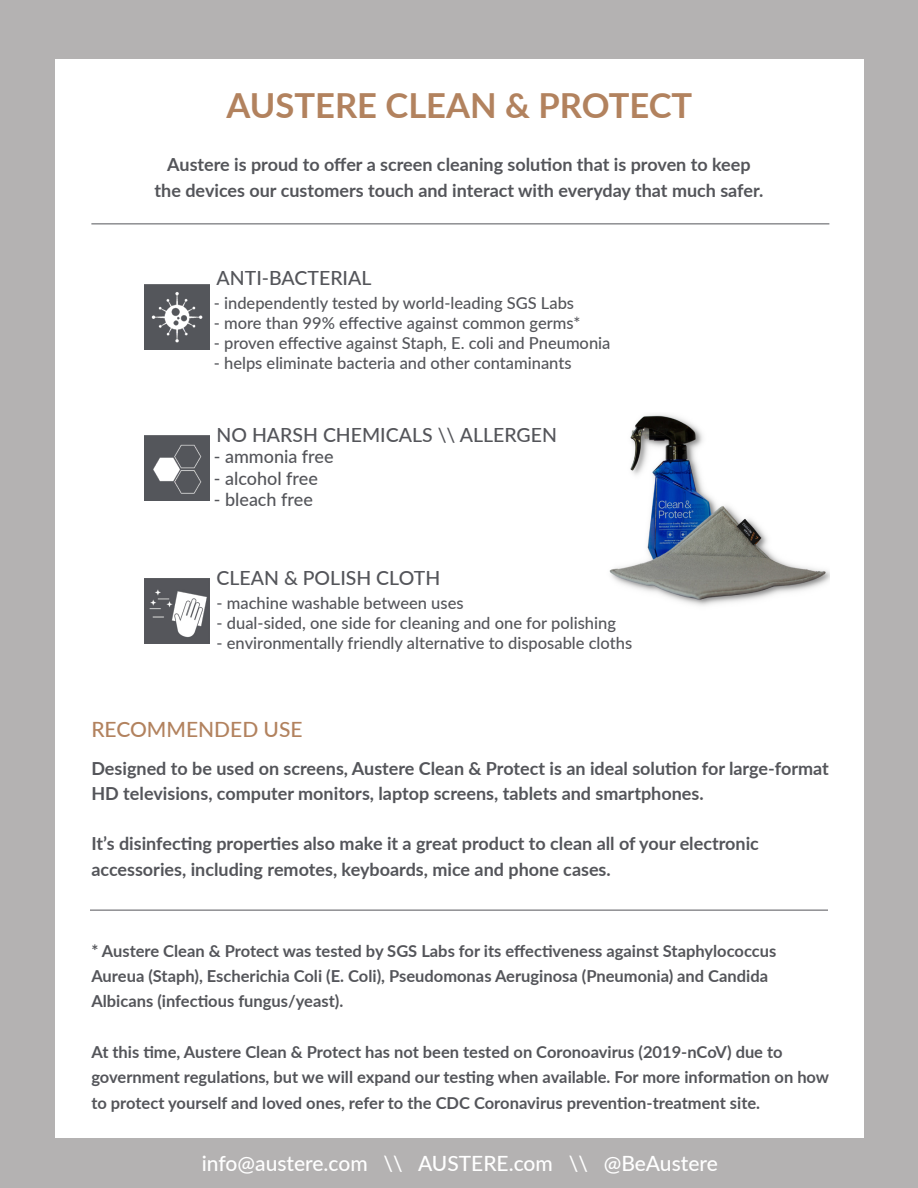
<style>
.page{position:relative;width:918px;height:1188px;background:#b4b2b2}
.page>*{position:absolute;margin:0;border:0;box-sizing:border-box;transform-origin:0 0}
.t1{font:700 34.5px "Lato";color:#b2825e}
.t2{font:500 21px "Lato";color:#fff}
.t3{font:500 21px "Lato";color:#b2825e}
.t4{font:500 19.5px "Lato";color:#54555a}
.t5{font:700 18px/25.3px "Lato";color:#54555a}
.t6{font:500 18px "Lato";color:#54555a}
.t7{font:700 16.5px/25.3px "Lato";color:#54555a}
.t8{font:500 16.5px "Lato";color:#54555a}
</style>
<div class="page">
<div style="left:56px;top:59px;width:808px;height:1079px;background:#fff"></div>
<img style="left:145px;top:578px;width:65px;height:65px">
<img style="left:145px;top:435px;width:65px;height:65px">
<img style="left:145px;top:285px;width:65px;height:65px">
<hr style="left:91px;top:224px;width:738px;height:1px;background:#54555a">
<hr style="left:90px;top:910px;width:738px;height:1px;background:#54555a">
<img style="left:609px;top:414px;width:220px;height:192px">
<p class="t1" style="left:227px;top:80px;width:467px">AUSTERE CLEAN &amp; PROTECT</p>
<p class="t5" style="left:167px;top:151px;width:585px">Austere is proud to offer a screen cleaning solution that is proven to keep</p>
<p class="t5" style="left:155px;top:177px;width:610px">the devices our customers touch and interact with everyday that much safer.</p>
<p class="t4" style="left:217px;top:264px;width:156px">ANTI-BACTERIAL</p>
<p class="t8" style="left:214px;top:291px;width:362px">- independently tested by world-leading SGS Labs</p>
<p class="t8" style="left:214px;top:311px;width:368px">- more than 99% effective against common germs*</p>
<p class="t8" style="left:214px;top:331px;width:398px">- proven effective against Staph, E. coli and Pneumonia</p>
<p class="t8" style="left:214px;top:351px;width:359px">- helps eliminate bacteria and other contaminants</p>
<p class="t4" style="left:217px;top:421px;width:342px">NO HARSH CHEMICALS \\ ALLERGEN</p>
<p class="t6" style="left:214px;top:444px;width:121px">- ammonia free</p>
<p class="t6" style="left:214px;top:465px;width:106px">- alcohol free</p>
<p class="t6" style="left:214px;top:487px;width:101px">- bleach free</p>
<p class="t4" style="left:217px;top:564px;width:225px">CLEAN &amp; POLISH CLOTH</p>
<p class="t8" style="left:217px;top:591px;width:248px">- machine washable between uses</p>
<p class="t8" style="left:217px;top:611px;width:401px">- dual-sided, one side for cleaning and one for polishing</p>
<p class="t8" style="left:217px;top:631px;width:417px">- environmentally friendly alternative to disposable cloths</p>
<p class="t3" style="left:91px;top:714px;width:213px">RECOMMENDED USE</p>
<p class="t5" style="left:91px;top:755px;width:739px">Designed to be used on screens, Austere Clean &amp; Protect is an ideal solution for large-format<br>HD televisions, computer monitors, laptop screens, tablets and smartphones.</p>
<p class="t5" style="left:91px;top:830px;width:669px">It’s disinfecting properties also make it a great product to clean all of your electronic accessories, including remotes, keyboards, mice and phone cases.</p>
<p class="t7" style="left:91px;top:937px;width:686px">* Austere Clean &amp; Protect was tested by SGS Labs for its effectiveness against Staphylococcus<br>Aureua (Staph), Escherichia Coli (E. Coli), Pseudomonas Aeruginosa (Pneumonia) and Candida<br>Albicans (infectious fungus/yeast).</p>
<p class="t7" style="left:91px;top:1039px;width:739px">At this time, Austere Clean &amp; Protect has not been tested on Coronoavirus (2019-nCoV) due to government regulations, but we will expand our testing when available. For more information on how to protect yourself and loved ones, refer to the CDC Coronavirus prevention-treatment site.</p>
<p class="t2" style="left:202px;top:1148px;width:518px">info@austere.com \\ AUSTERE.com \\ @BeAustere</p>
</div>
